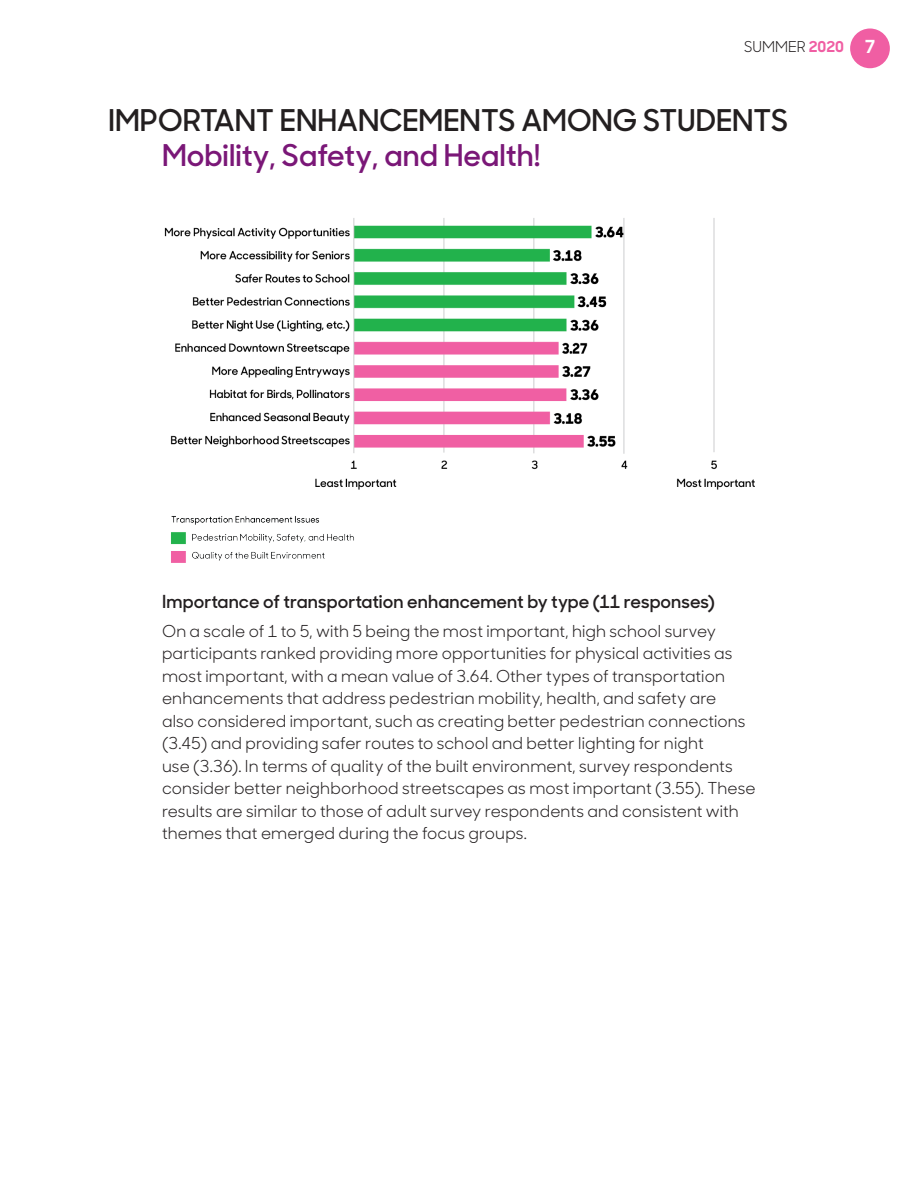
<style>
.page{position:relative;width:918px;height:1188px;background:#fff}
.page>*{position:absolute;margin:0;border:0;box-sizing:border-box;transform-origin:0 0}
.HEADING{font:600 30px "Sharp Sans No 1";color:#231f20}
.Heading_1{font:600 30px "Sharp Sans No 1";color:#7a1777}
.Heading_2{font:600 18px "Sharp Sans No 1";color:#231f20}
.Body_Text{font:16.5px/22.5px "Sharp Sans No 1";letter-spacing:.005em;color:#231f20}
.t1{font:15px "Sharp Sans No 1";color:#231f20}
.s1{font-weight:700;color:#f05ea3}
.s2{font-weight:700;font-size:18px;color:#fff}
</style>
<div class="page">
<div style="left:850px;top:28px;width:40px;height:40px;background:#f05ea3;border-radius:50%"></div>
<img style="left:171px;top:516px;width:183px;height:47px">
<img style="left:164px;top:218px;width:591px;height:272px">
<p class="t1" style="left:744px;top:35px;width:133px">SUMMER <span class="s1">2020</span> <span class="s2">7</span></p>
<p class="HEADING" style="left:108px;top:96px;width:682px">IMPORTANT ENHANCEMENTS AMONG STUDENTS</p>
<p class="Heading_1" style="left:162px;top:132px;width:380px">Mobility, Safety, and Health!</p>
<p class="Heading_2" style="left:162px;top:587px;width:554px">Importance of transportation enhancement by type (11 responses)</p>
<p class="Body_Text" style="left:162px;top:618px;width:595px">On a scale of 1 to 5, with 5 being the most important, high school survey participants ranked providing more opportunities for physical activities as most important, with a mean value of 3.64. Other types of transportation enhancements that address pedestrian mobility, health, and safety are<br>also considered important, such as creating better pedestrian connections (3.45) and providing safer routes to school and better lighting for night<br>use (3.36). In terms of quality of the built environment, survey respondents consider better neighborhood streetscapes as most important (3.55). These results are similar to those of adult survey respondents and consistent with themes that emerged during the focus groups.</p>
</div>
